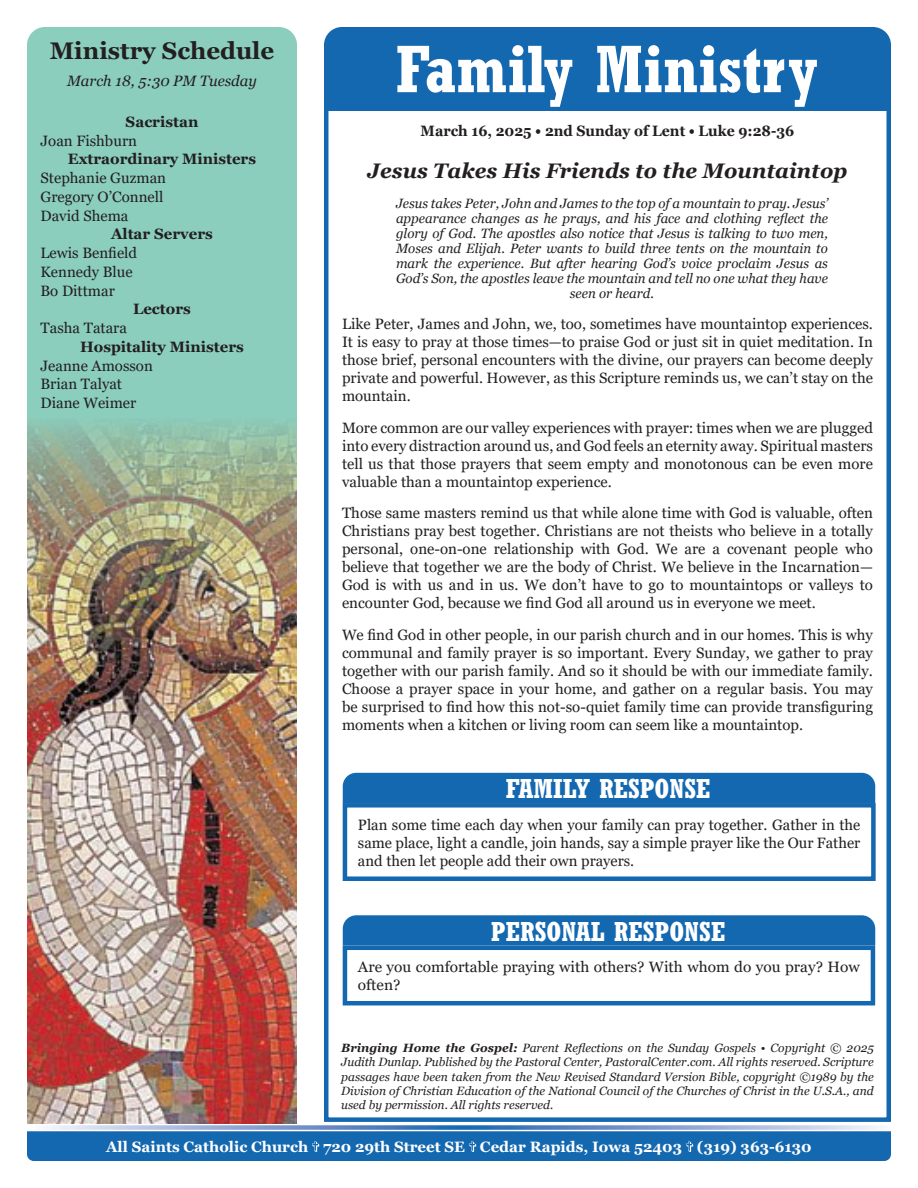
<style>
.page{position:relative;width:918px;height:1188px;background:#fff}
.page>*{position:absolute;margin:0;border:0;box-sizing:border-box;transform-origin:0 0}
.t1{font:700 condensed 66px "Rockwell";color:#fff}
.t2{font:700 condensed 27px "Rockwell";color:#fff}
.t3{font:700 24px "Georgia";color:#231f20}
.t4{font:italic 700 21px "Georgia";color:#231f20}
.t5{font:15px/18px "Georgia";color:#231f20;text-align:justify}
.t6{font:700 15px "Georgia";color:#fff}
.t7{font:700 15px "Georgia";color:#231f20}
.t8{font:700 15px "Georgia";color:#231f20;scale:.94 1}
.t9{font:italic 15px "Georgia";color:#231f20}
.t10{font:italic 13.5px/15px "Georgia";color:#231f20;text-align:center}
.t11{font:italic 12px/14.4px "Georgia";color:#231f20;text-align:justify}
.s1{font-weight:700}
</style>
<div class="page">
<svg style="left:45px;top:1125px;width:836px;height:5px;background:#93add6"></svg>
<div style="left:27px;top:1131px;width:864px;height:30px;background:#1468b0"></div>
<div style="left:324px;top:106px;width:567px;height:1016px;border:4px solid #1468b0"></div>
<div style="left:343px;top:803px;width:533px;height:78px;border:4px solid #1468b0"></div>
<div style="left:324px;top:27px;width:567px;height:81px;background:#1468b0"></div>
<div style="left:343px;top:773px;width:532px;height:30px;background:#1468b0"></div>
<div style="left:343px;top:946px;width:532px;height:59px;border:4px solid #1468b0"></div>
<div style="left:343px;top:915px;width:532px;height:31px;background:#1468b0"></div>
<div style="left:27px;top:27px;width:270px;height:391px;background:#8bcebe"></div>
<img style="left:27px;top:418px;width:270px;height:706px">
<p class="t3" style="left:50px;top:35px;width:226px">Ministry Schedule</p>
<p class="t9" style="left:67px;top:71px;width:191px">March 18, 5:30 PM Tuesday</p>
<p class="t7" style="left:126px;top:112px;width:74px">Sacristan</p>
<p class="t5" style="left:40px;top:132px;width:98px">Joan Fishburn</p>
<p class="t7" style="left:68px;top:149px;width:190px">Extraordinary Ministers</p>
<p class="t5" style="left:40px;top:169px;width:127px">Stephanie Guzman</p>
<p class="t5" style="left:40px;top:188px;width:124px">Gregory O’Connell</p>
<p class="t5" style="left:40px;top:207px;width:90px">David Shema</p>
<p class="t7" style="left:111px;top:224px;width:103px">Altar Servers</p>
<p class="t5" style="left:40px;top:244px;width:98px">Lewis Benfield</p>
<p class="t5" style="left:40px;top:263px;width:94px">Kennedy Blue</p>
<p class="t5" style="left:40px;top:282px;width:76px">Bo Dittmar</p>
<p class="t7" style="left:133px;top:299px;width:59px">Lectors</p>
<p class="t5" style="left:40px;top:319px;width:88px">Tasha Tatara</p>
<p class="t7" style="left:80px;top:337px;width:165px">Hospitality Ministers</p>
<p class="t5" style="left:40px;top:357px;width:114px">Jeanne Amosson</p>
<p class="t5" style="left:40px;top:375px;width:83px">Brian Talyat</p>
<p class="t5" style="left:40px;top:394px;width:97px">Diane Weimer</p>
<p class="t1" style="left:396px;top:30px;width:423px">Family Ministry</p>
<p class="t8" style="left:421px;top:121px;width:399px">March 16, 2025 • 2nd Sunday of Lent • Luke 9:28-36</p>
<p class="t4" style="left:368px;top:157px;width:481px">Jesus Takes His Friends to the Mountaintop</p>
<p class="t10" style="left:396px;top:196px;width:434px">Jesus takes Peter, John and James to the top of a mountain to pray. Jesus’ appearance changes as he prays, and his face and clothing reflect the glory of God. The apostles also notice that Jesus is talking to two men, Moses and Elijah. Peter wants to build three tents on the mountain to mark the experience. But after hearing God’s voice proclaim Jesus as God’s Son, the apostles leave the mountain and tell no one what they have seen or heard.</p>
<p class="t5" style="left:342px;top:315px;width:533px">Like Peter, James and John, we, too, sometimes have mountaintop experiences.<br>It is easy to pray at those times—to praise God or just sit in quiet meditation. In those brief, personal encounters with the divine, our prayers can become deeply private and powerful. However, as this Scripture reminds us, we can’t stay on the mountain.</p>
<p class="t5" style="left:342px;top:419px;width:532px">More common are our valley experiences with prayer: times when we are plugged into every distraction around us, and God feels an eternity away. Spiritual masters tell us that those prayers that seem empty and monotonous can be even more valuable than a mountaintop experience.</p>
<p class="t5" style="left:342px;top:504px;width:533px">Those same masters remind us that while alone time with God is valuable, often Christians pray best together. Christians are not theists who believe in a totally personal, one-on-one relationship with God. We are a covenant people who believe that together we are the body of Christ. We believe in the Incarnation— God is with us and in us. We don’t have to go to mountaintops or valleys to encounter God, because we find God all around us in everyone we meet.</p>
<p class="t5" style="left:342px;top:626px;width:532px">We find God in other people, in our parish church and in our homes. This is why communal and family prayer is so important. Every Sunday, we gather to pray together with our parish family. And so it should be with our immediate family.<br>Choose a prayer space in your home, and gather on a regular basis. You may be surprised to find how this not-so-quiet family time can provide transfiguring moments when a kitchen or living room can seem like a mountaintop.</p>
<p class="t2" style="left:506px;top:773px;width:206px">FAMILY RESPONSE</p>
<p class="t5" style="left:358px;top:816px;width:504px">Plan some time each day when your family can pray together. Gather in the same place, light a candle, join hands, say a simple prayer like the Our Father and then let people add their own prayers.</p>
<p class="t2" style="left:491px;top:915px;width:236px">PERSONAL RESPONSE</p>
<p class="t5" style="left:358px;top:958px;width:503px">Are you comfortable praying with others? With whom do you pray? How often?</p>
<p class="t11" style="left:341px;top:1041px;width:534px"><span class="s1">Bringing Home the Gospel:</span> Parent Reflections on the Sunday Gospels • Copyright © 2025<br>Judith Dunlap. Published by the Pastoral Center, PastoralCenter.com. All rights reserved. Scripture passages have been taken from the New Revised Standard Version Bible, copyright ©1989 by the Division of Christian Education of the National Council of the Churches of Christ in the U.S.A., and used by permission. All rights reserved.</p>
<p class="t6" style="left:106px;top:1137px;width:707px">All Saints Catholic Church 720 29th Street SE Cedar Rapids, Iowa 52403 (319) 363-6130</p>
</div>
